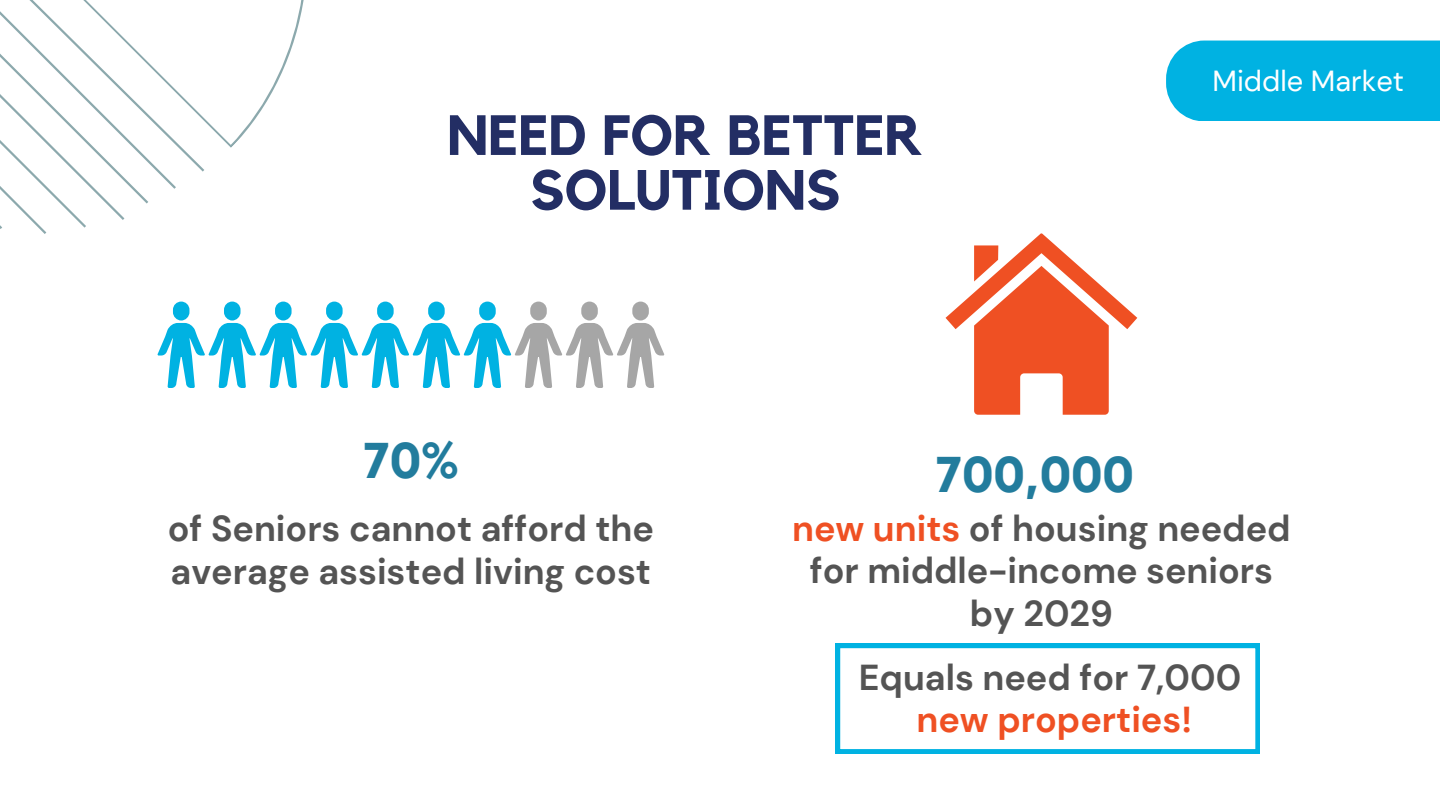
<style>
.page{position:relative;width:1440px;height:810px;background:#fff}
.page>*{position:absolute;margin:0;border:0;box-sizing:border-box;transform-origin:0 0}
.t1{font:700 56px/54.8px "Kollektif";color:#232e64;text-align:center}
.t2{font:700 50px "Kollektif";color:#227c9d}
.t3{font:700 36px/42.8px "DM Sans";color:#545454;text-align:center}
.t4{font:29px "DM Sans";color:#fff}
.s1{color:#ef5023}
</style>
<div class="page">
<svg style="left:157px;top:302px;width:252px;height:86px"></svg>
<svg style="left:515px;top:302px;width:149px;height:86px"></svg>
<svg style="left:207px;top:0;width:97px;height:148px"></svg>
<svg style="left:0;top:0;width:207px;height:234px"></svg>
<svg style="left:946px;top:233px;width:191px;height:182px"></svg>
<div style="left:1166px;top:41px;width:274px;height:80px;background:#00b2e2"></div>
<svg style="left:836px;top:644px;width:423px;height:110px"></svg>
<h2 class="t1" style="left:447px;top:110px;width:477px">NEED FOR BETTER<br>SOLUTIONS</h2>
<h3 class="t4" style="left:1212px;top:62px;width:193px">Middle Market</h3>
<h1 class="t2" style="left:363px;top:438px;width:97px">70%</h1>
<p class="t3" style="left:168px;top:508px;width:488px;text-align:left">of Seniors cannot afford the average assisted living cost</p>
<p class="t2" style="left:935px;top:452px;width:200px">700,000</p>
<h2 class="t3" style="left:792px;top:507px;width:500px"><span class="s1">new units</span> of housing needed for middle-income seniors by 2029</h2>
<h3 class="t3" style="left:859px;top:656px;width:384px">Equals need for 7,000 <span class="s1">new properties!</span></h3>
</div>
